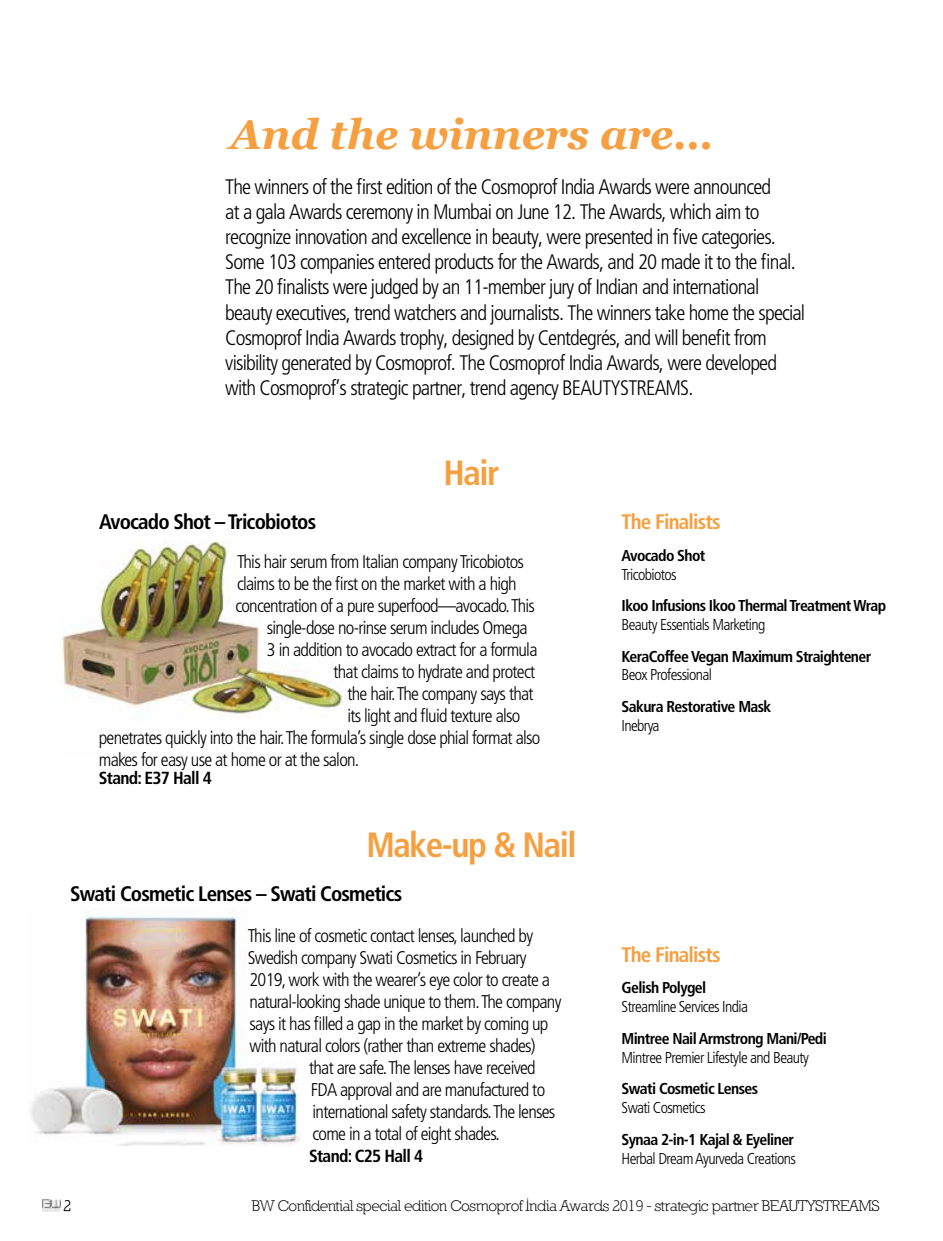
<style>
.page{position:relative;width:943px;height:1241px;background:#fff}
.page>*{position:absolute;margin:0;border:0;box-sizing:border-box;transform-origin:0 0}
.t1{font:italic 700 42px "Georgia";color:#f59f40}
.t2{font:700 condensed 35px "Frutiger LT Std";letter-spacing:-.04em;color:#f59f40}
.t3{font:300 condensed 21px/25.2px "Frutiger LT Std";letter-spacing:-.04em;color:#000}
.t4{font:700 condensed 21px "Frutiger LT Std";letter-spacing:-.04em;color:#000}
.t5{font:700 condensed 21px "Frutiger LT Std";letter-spacing:-.04em;color:#f59f40}
.t6{font:300 condensed 18.38px/22.1px "Frutiger LT Std";letter-spacing:-.04em;color:#000}
.t7{font:700 condensed 17.5px "Frutiger LT Std";letter-spacing:-.04em;color:#000}
.t8{font:700 condensed 15.75px "Frutiger LT Std";letter-spacing:-.04em;color:#000}
.t9{font:300 condensed 15.75px "Frutiger LT Std";letter-spacing:-.04em;color:#000}
.t10{font:15.75px "Nilland";letter-spacing:-.04em;color:#000}
.t11{font:700 15.75px "Nilland";color:#000}
</style>
<div class="page">
<img style="left:42px;top:1199px;width:18px;height:12px">
<img style="left:61px;top:541px;width:282px;height:179px">
<img style="left:31px;top:909px;width:268px;height:236px">
<h1 class="t1" style="left:230px;top:104px;width:485px">And the winners are…</h1>
<p class="t3" style="left:225px;top:174px;width:581px">The winners of the first edition of the Cosmoprof India Awards were announced<br>at a gala Awards ceremony in Mumbai on June 12. The Awards, which aim to recognize innovation and excellence in beauty, were presented in five categories.<br>Some 103 companies entered products for the Awards, and 20 made it to the final.<br>The 20 finalists were judged by an 11-member jury of Indian and international beauty executives, trend watchers and journalists. The winners take home the special Cosmoprof India Awards trophy, designed by Centdegrés, and will benefit from visibility generated by Cosmoprof. The Cosmoprof India Awards, were developed with Cosmoprof’s strategic partner, trend agency BEAUTYSTREAMS.</p>
<h2 class="t2" style="left:443px;top:452px;width:58px">Hair</h2>
<p class="t4" style="left:99px;top:509px;width:218px">Avocado Shot – Tricobiotos</p>
<p class="t6" style="left:237px;top:550px;width:288px">This hair serum from Italian company Tricobiotos</p>
<p class="t6" style="left:237px;top:572px;width:281px">claims to be the first on the market with a high</p>
<p class="t6" style="left:235px;top:594px;width:301px">concentration of a pure superfood—avocado. This</p>
<p class="t6" style="left:267px;top:616px;width:262px">single-dose no-rinse serum includes Omega</p>
<p class="t6" style="left:267px;top:638px;width:272px">3 in addition to avocado extract for a formula</p>
<p class="t6" style="left:333px;top:660px;width:203px">that claims to hydrate and protect</p>
<p class="t6" style="left:347px;top:682px;width:188px">the hair. The company says that</p>
<p class="t6" style="left:347px;top:705px;width:174px">its light and fluid texture also</p>
<p class="t6" style="left:99px;top:727px;width:443px">penetrates quickly into the hair. The formula’s single dose phial format also</p>
<p class="t6" style="left:99px;top:749px;width:262px">makes for easy use at home or at the salon.</p>
<p class="t7" style="left:99px;top:767px;width:115px">Stand: E37 Hall 4</p>
<h2 class="t2" style="left:366px;top:824px;width:212px">Make-up &amp; Nail</h2>
<p class="t4" style="left:70px;top:881px;width:333px">Swati Cosmetic Lenses – Swati Cosmetics</p>
<p class="t6" style="left:248px;top:924px;width:315px">This line of cosmetic contact lenses, launched by Swedish company Swati Cosmetics in February 2019, work with the wearer’s eye color to create a natural-looking shade unique to them. The company says it has filled a gap in the market by coming up with natural colors (rather than extreme shades)</p>
<p class="t6" style="left:309px;top:1056px;width:248px">that are safe. The lenses have received FDA approval and are manufactured to international safety standards. The lenses come in a total of eight shades.</p>
<p class="t7" style="left:309px;top:1145px;width:116px">Stand: C25 Hall 4</p>
<p class="t5" style="left:621px;top:509px;width:100px">The Finalists</p>
<p class="t8" style="left:621px;top:546px;width:85px">Avocado Shot</p>
<p class="t9" style="left:621px;top:565px;width:57px">Tricobiotos</p>
<p class="t8" style="left:621px;top:596px;width:266px">Ikoo Infusions Ikoo Thermal Treatment Wrap</p>
<p class="t9" style="left:621px;top:615px;width:145px">Beauty Essentials Marketing</p>
<p class="t8" style="left:621px;top:646px;width:251px">KeraCoffee Vegan Maximum Straightener</p>
<p class="t9" style="left:621px;top:666px;width:92px">Beox Professional</p>
<p class="t8" style="left:621px;top:697px;width:151px">Sakura Restorative Mask</p>
<p class="t9" style="left:621px;top:716px;width:39px">Inebrya</p>
<p class="t5" style="left:621px;top:941px;width:100px">The Finalists</p>
<p class="t8" style="left:621px;top:978px;width:86px">Gelish Polygel</p>
<p class="t9" style="left:621px;top:997px;width:128px">Streamline Services India</p>
<p class="t8" style="left:621px;top:1028px;width:207px">Mintree Nail Armstrong Mani/Pedi</p>
<p class="t9" style="left:621px;top:1048px;width:189px">Mintree Premier Lifestyle and Beauty</p>
<p class="t8" style="left:621px;top:1079px;width:138px">Swati Cosmetic Lenses</p>
<p class="t9" style="left:621px;top:1098px;width:85px">Swati Cosmetics</p>
<p class="t8" style="left:621px;top:1129px;width:174px">Synaa 2-in-1 Kajal &amp; Eyeliner</p>
<p class="t9" style="left:621px;top:1148px;width:176px">Herbal Dream Ayurveda Creations</p>
<p class="t11" style="left:63px;top:1196px;width:10px">2</p>
<p class="t10" style="left:251px;top:1196px;width:630px">BW Confidential special edition Cosmoprof India Awards 2019 - strategic partner BEAUTYSTREAMS</p>
</div>
